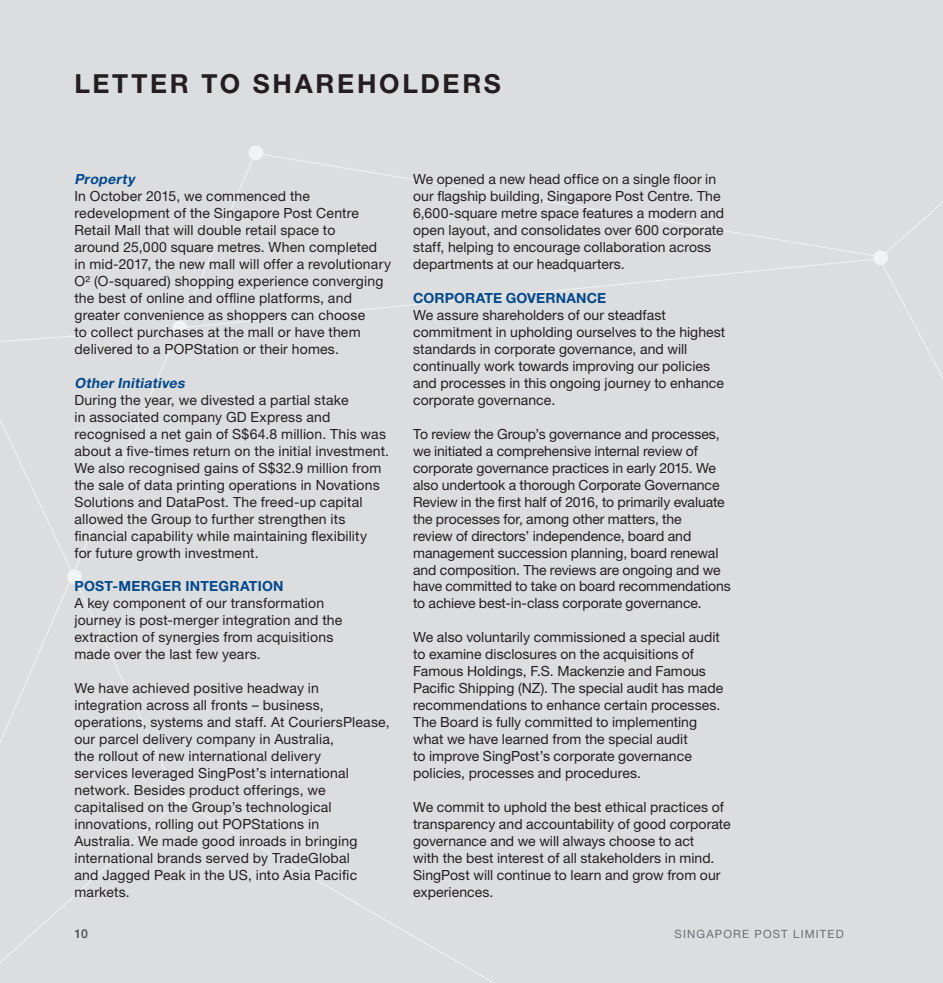
<style>
.page{position:relative;width:943px;height:983px;background:#fff}
.page>*{position:absolute;margin:0;border:0;box-sizing:border-box;transform-origin:0 0}
.Main_Header{font:700 26.25px "Helvetica Neue LT Std";letter-spacing:.1em;color:#231f20}
.Body_Text{font:14px/17px "Helvetica Neue LT Std";letter-spacing:.005em;color:#231f20}
.Body_Text_Header{font:700 14px "Helvetica Neue LT Std";letter-spacing:.015em;color:#01498e}
.Body_Text_Subhead2{font:italic 700 14px "Helvetica Neue LT Std";color:#01498e}
.t1{font:500 12.25px "Helvetica Neue LT Std";color:#4b4c4d}
.t2{font:11.38px "Helvetica Neue LT Std";letter-spacing:.1em;color:#6c6d70}
</style>
<div class="page">
<div style="left:0;top:0;width:943px;height:982px;background:#dcdddf"></div>
<svg style="left:264px;top:154px;width:608px;height:102px"></svg>
<svg style="left:183px;top:258px;width:689px;height:70px"></svg>
<svg style="left:0;top:345px;width:175px;height:446px"></svg>
<svg style="left:188px;top:805px;width:304px;height:177px"></svg>
<svg style="left:0;top:320px;width:188px;height:25px"></svg>
<svg style="left:249px;top:146px;width:15px;height:15px"></svg>
<svg style="left:0;top:791px;width:188px;height:172px"></svg>
<svg style="left:66px;top:568px;width:16px;height:16px"></svg>
<svg style="left:872px;top:202px;width:71px;height:177px"></svg>
<p class="Main_Header" style="left:74px;top:68px;width:428px">LETTER TO SHAREHOLDERS</p>
<p class="Body_Text_Subhead2" style="left:74px;top:170px;width:62px">Property</p>
<p class="Body_Text" style="left:74px;top:187px;width:318px">In October 2015, we commenced the redevelopment of the Singapore Post Centre Retail Mall that will double retail space to<br>around 25,000 square metres. When completed in mid-2017, the new mall will offer a revolutionary O² (O-squared) shopping experience converging the best of online and offline platforms, and greater convenience as shoppers can choose<br>to collect purchases at the mall or have them delivered to a POPStation or their homes.</p>
<p class="Body_Text_Subhead2" style="left:74px;top:374px;width:115px">Other Initiatives</p>
<p class="Body_Text" style="left:74px;top:391px;width:316px">During the year, we divested a partial stake<br>in associated company GD Express and recognised a net gain of S$64.8 million. This was about a five-times return on the initial investment.<br>We also recognised gains of S$32.9 million from the sale of data printing operations in Novations Solutions and DataPost. The freed-up capital allowed the Group to further strengthen its financial capability while maintaining flexibility<br>for future growth investment.</p>
<p class="Body_Text_Header" style="left:74px;top:577px;width:211px">POST-MERGER INTEGRATION</p>
<p class="Body_Text" style="left:74px;top:594px;width:269px">A key component of our transformation journey is post-merger integration and the extraction of synergies from acquisitions made over the last few years.</p>
<p class="Body_Text" style="left:74px;top:679px;width:317px">We have achieved positive headway in integration across all fronts – business, operations, systems and staff. At CouriersPlease, our parcel delivery company in Australia,<br>the rollout of new international delivery<br>services leveraged SingPost’s international network. Besides product offerings, we capitalised on the Group’s technological innovations, rolling out POPStations in<br>Australia. We made good inroads in bringing international brands served by TradeGlobal<br>and Jagged Peak in the US, into Asia Pacific markets.</p>
<p class="Body_Text" style="left:413px;top:170px;width:312px">We opened a new head office on a single floor in our flagship building, Singapore Post Centre. The 6,600-square metre space features a modern and open layout, and consolidates over 600 corporate staff, helping to encourage collaboration across departments at our headquarters.</p>
<p class="Body_Text_Header" style="left:413px;top:289px;width:194px">CORPORATE GOVERNANCE</p>
<p class="Body_Text" style="left:413px;top:306px;width:314px">We assure shareholders of our steadfast commitment in upholding ourselves to the highest standards in corporate governance, and will continually work towards improving our policies and processes in this ongoing journey to enhance corporate governance.</p>
<p class="Body_Text" style="left:413px;top:425px;width:319px">To review the Group’s governance and processes, we initiated a comprehensive internal review of corporate governance practices in early 2015. We also undertook a thorough Corporate Governance Review in the first half of 2016, to primarily evaluate the processes for, among other matters, the<br>review of directors’ independence, board and management succession planning, board renewal and composition. The reviews are ongoing and we have committed to take on board recommendations to achieve best-in-class corporate governance.</p>
<p class="Body_Text" style="left:413px;top:628px;width:312px">We also voluntarily commissioned a special audit to examine disclosures on the acquisitions of Famous Holdings, F.S. Mackenzie and Famous Pacific Shipping (NZ). The special audit has made recommendations to enhance certain processes.<br>The Board is fully committed to implementing what we have learned from the special audit<br>to improve SingPost’s corporate governance policies, processes and procedures.</p>
<p class="Body_Text" style="left:413px;top:798px;width:319px">We commit to uphold the best ethical practices of transparency and accountability of good corporate governance and we will always choose to act<br>with the best interest of all stakeholders in mind.<br>SingPost will continue to learn and grow from our experiences.</p>
<p class="t1" style="left:74px;top:926px;width:15px">10</p>
<p class="t2" style="left:674px;top:927px;width:171px">SINGAPORE POST LIMITED</p>
</div>
